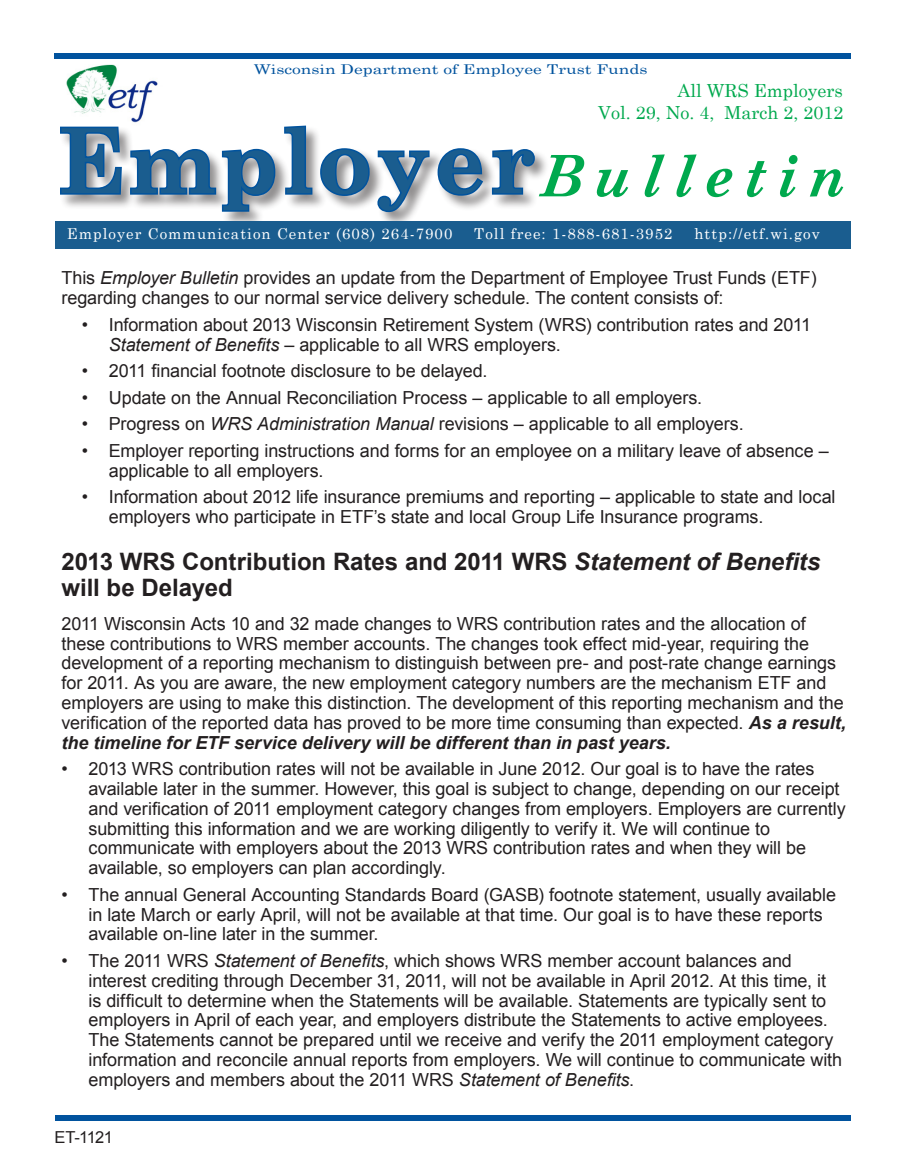
<style>
.page{position:relative;width:905px;height:1175px;background:#fff}
.page>*{position:absolute;margin:0;border:0;box-sizing:border-box;transform-origin:0 0}
.t1{font:700 90px "Century Schoolbook";letter-spacing:.05em;color:#1a5d8f}
.t2{font:italic 700 57.3px "Century Schoolbook";color:#00a94e;scale:.94 1}
.Body_text_space_afte{font:700 24px "Arial";color:#231f20}
.Body_text_space_afte-2{font:18px/19.8px "Arial";letter-spacing:-.005em;color:#231f20}
.Body_text{font:18px/19.8px "Arial";letter-spacing:-.005em;color:#231f20}
.t3{font:18px "Century Schoolbook";color:#00a94e}
.Numbered_list_INSIDE{font:16.5px "Arial";letter-spacing:-.04em;color:#231f20}
.t4{font:15px "Century Schoolbook";letter-spacing:.07em;color:#fff}
.t5{font:13.5px "Century Schoolbook";color:#01539e;scale:1.29 1}
.s1{font-style:italic}
.s2{font-weight:700;font-style:italic}
</style>
<div class="page">
<div style="left:54px;top:54px;width:796px;height:5px;background:#01539e"></div>
<div style="left:56px;top:1115px;width:794px;height:5px;background:#01539e"></div>
<div style="left:59px;top:125px;width:490px;height:102px;background:#231f20;opacity:.5"></div>
<svg style="left:59px;top:125px;width:478px;height:89px"></svg>
<div style="left:56px;top:221px;width:794px;height:27px;background:#1a5d8f"></div>
<img style="left:66px;top:64px;width:92px;height:59px">
<p class="t5" style="left:254px;top:58px;width:307px">Wisconsin Department of Employee Trust Funds</p>
<p class="t3" style="left:677px;top:75px;width:167px">All WRS Employers</p>
<p class="t3" style="left:598px;top:97px;width:247px">Vol. 29, No. 4, March 2, 2012</p>
<p class="t1" style="left:58px;top:91px;width:478px">Employer</p>
<p class="t2" style="left:540px;top:132px;width:332px">B ulletin</p>
<p class="t4" style="left:67px;top:221px;width:387px">Employer Communication Center (608) 264-7900</p>
<p class="t4" style="left:474px;top:221px;width:200px">Toll free: 1-888-681-3952</p>
<p class="t4" style="left:694px;top:221px;width:127px">http://etf.wi.gov</p>
<p class="Body_text_space_afte-2" style="left:62px;top:268px;width:756px">This <span class="s1">Employer Bulletin</span> provides an update from the Department of Employee Trust Funds (ETF) regarding changes to our normal service delivery schedule. The content consists of:</p>
<p class="Body_text_space_afte-2" style="left:109px;top:315px;width:704px;text-indent:-27px">• Information about 2013 Wisconsin Retirement System (WRS) contribution rates and 2011<br><span class="s1">Statement of Benefits</span> – applicable to all WRS employers.</p>
<p class="Body_text" style="left:82px;top:361px;width:407px">• 2011 financial footnote disclosure to be delayed.</p>
<p class="Body_text_space_afte-2" style="left:82px;top:388px;width:622px">• Update on the Annual Reconciliation Process – applicable to all employers.</p>
<p class="Body_text_space_afte-2" style="left:82px;top:414px;width:663px">• Progress on <span class="s1">WRS Administration Manual</span> revisions – applicable to all employers.</p>
<p class="Body_text_space_afte-2" style="left:109px;top:441px;width:721px;text-indent:-27px">• Employer reporting instructions and forms for an employee on a military leave of absence – applicable to all employers.</p>
<p class="Body_text_space_afte-2" style="left:109px;top:487px;width:728px;text-indent:-27px">• Information about 2012 life insurance premiums and reporting – applicable to state and local employers who participate in ETF’s state and local Group Life Insurance programs.</p>
<p class="Body_text_space_afte" style="left:62px;top:545px;width:760px">2013 WRS Contribution Rates and 2011 WRS <span class="s1">Statement of Benefits</span></p>
<p class="Body_text_space_afte" style="left:62px;top:572px;width:173px">will be Delayed</p>
<p class="Body_text_space_afte-2" style="left:62px;top:613px;width:786px">2011 Wisconsin Acts 10 and 32 made changes to WRS contribution rates and the allocation of these contributions to WRS member accounts. The changes took effect mid-year, requiring the development of a reporting mechanism to distinguish between pre- and post-rate change earnings for 2011. As you are aware, the new employment category numbers are the mechanism ETF and employers are using to make this distinction. The development of this reporting mechanism and the verification of the reported data has proved to be more time consuming than expected. <span class="s2">As a result, the timeline for ETF service delivery will be different than in past years.</span></p>
<p class="Body_text_space_afte-2" style="left:88px;top:759px;width:758px;text-indent:-27px">• 2013 WRS contribution rates will not be available in June 2012. Our goal is to have the rates available later in the summer. However, this goal is subject to change, depending on our receipt and verification of 2011 employment category changes from employers. Employers are currently submitting this information and we are working diligently to verify it. We will continue to</p>
<p class="Body_text_space_afte-2" style="left:88px;top:838px;width:719px">communicate with employers about the 2013 WRS contribution rates and when they will be available, so employers can plan accordingly.</p>
<p class="Body_text" style="left:88px;top:884px;width:749px;text-indent:-27px">• The annual General Accounting Standards Board (GASB) footnote statement, usually available in late March or early April, will not be available at that time. Our goal is to have these reports available on-line later in the summer.</p>
<p class="Body_text_space_afte-2" style="left:62px;top:951px;width:732px">• The 2011 WRS <span class="s1">Statement of Benefits</span>, which shows WRS member account balances and</p>
<p class="Body_text_space_afte-2" style="left:88px;top:970px;width:755px">interest crediting through December 31, 2011, will not be available in April 2012. At this time, it is difficult to determine when the Statements will be available. Statements are typically sent to employers in April of each year, and employers distribute the Statements to active employees.<br>The Statements cannot be prepared until we receive and verify the 2011 employment category information and reconcile annual reports from employers. We will continue to communicate with employers and members about the 2011 WRS <span class="s1">Statement of Benefits</span>.</p>
<p class="Numbered_list_INSIDE" style="left:54px;top:1126px;width:60px">ET-1121</p>
</div>
